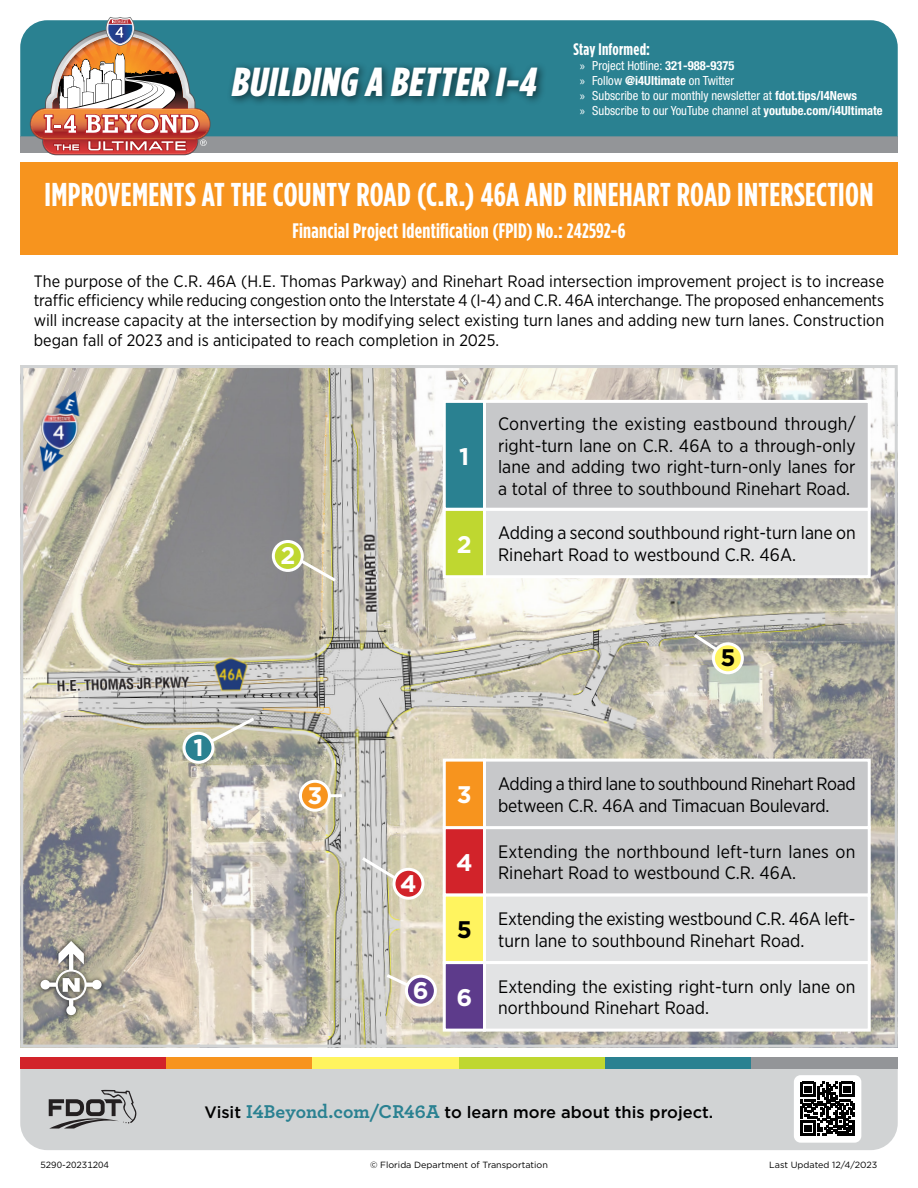
<style>
.page{position:relative;width:918px;height:1188px;background:#fff}
.page>*{position:absolute;margin:0;border:0;box-sizing:border-box;transform-origin:0 0}
.t1{font:italic 900 40.5px "Gotham Condensed";color:#fff}
.Alert_Header{font:700 33px "Gotham Condensed";letter-spacing:.01em;color:#fff}
.t2{font:700 24px "Gotham";color:#fff}
.t3{font:700 24px "Gotham";color:#000}
.Alert_Header-2{font:700 21px "Gotham Condensed";letter-spacing:.01em;color:#fff}
.List{font:18px/21.6px "Gotham Narrow";color:#000}
.List-2{font:18px/21.6px "Gotham Narrow";letter-spacing:-.02em;color:#000}
.t4{font:700 16.8px "Gotham Condensed";letter-spacing:.015em;color:#fff}
.Body{font:16.5px/19.8px "Gotham Narrow";color:#000;text-align:justify}
.t5{font:500 16.5px "Gotham";color:#000}
.t6{font:condensed 12.6px/15px "Helvetica Neue LT Std";color:#fff}
.t7{font:9px "Gotham";color:#000}
.s1{font-family:"Myriad Pro";font-stretch:normal}
.s2{font-weight:700}
.s3{font-family:"Archer";font-weight:700;font-size:19.5px;color:#2a8191}
</style>
<div class="page">
<div style="left:20px;top:136px;width:878px;height:17px;background:#939598"></div>
<div style="left:20px;top:20px;width:878px;height:116px;background:#2a8191"></div>
<svg style="left:30px;top:17px;width:181px;height:138px"></svg>
<div style="left:227px;top:61px;width:321px;height:45px;background:#000;opacity:.6"></div>
<div style="left:20px;top:1069px;width:878px;height:81px;background:#d1d3d4"></div>
<div style="left:20px;top:1057px;width:146px;height:12px;background:#d2232a"></div>
<div style="left:166px;top:1057px;width:147px;height:12px;background:#f7941e"></div>
<div style="left:313px;top:1057px;width:146px;height:12px;background:#fff45f"></div>
<div style="left:459px;top:1057px;width:146px;height:12px;background:#bfd730"></div>
<div style="left:605px;top:1057px;width:147px;height:12px;background:#2a8191"></div>
<div style="left:752px;top:1057px;width:146px;height:12px;background:#939598"></div>
<svg style="left:49px;top:1090px;width:87px;height:39px;background:#9c9c9d"></svg>
<div style="left:794px;top:1075px;width:67px;height:68px;background:#fff;border-radius:7px"></div>
<svg style="left:801px;top:1082px;width:54px;height:54px"></svg>
<div style="left:20px;top:162px;width:878px;height:93px;background:#f7941e"></div>
<img style="left:24px;top:369px;width:870px;height:675px">
<div style="left:20px;top:365px;width:878px;height:683px;border:3px solid #d1d3d4"></div>
<div style="left:484px;top:509px;width:385px;height:68px;background:#e2e3e4"></div>
<div style="left:483px;top:508px;width:388px;height:70px;border:3px solid #fff"></div>
<div style="left:444px;top:509px;width:40px;height:68px;background:#bfd730"></div>
<div style="left:443px;top:508px;width:43px;height:70px;border:3px solid #fff"></div>
<div style="left:484px;top:828px;width:385px;height:67px;background:#c7c8ca"></div>
<div style="left:483px;top:826px;width:388px;height:71px;border:3px solid #fff"></div>
<div style="left:484px;top:760px;width:385px;height:68px;background:#c7c8ca"></div>
<div style="left:483px;top:759px;width:388px;height:70px;border:3px solid #fff"></div>
<div style="left:444px;top:828px;width:40px;height:67px;background:#d2232a"></div>
<div style="left:443px;top:826px;width:43px;height:71px;border:3px solid #fff"></div>
<div style="left:444px;top:760px;width:40px;height:68px;background:#f7941e"></div>
<div style="left:443px;top:759px;width:43px;height:70px;border:3px solid #fff"></div>
<div style="left:484px;top:895px;width:385px;height:68px;background:#e2e3e4"></div>
<div style="left:483px;top:894px;width:388px;height:70px;border:3px solid #fff"></div>
<div style="left:484px;top:963px;width:385px;height:67px;background:#e2e3e4"></div>
<div style="left:483px;top:961px;width:388px;height:71px;border:3px solid #fff"></div>
<div style="left:444px;top:895px;width:40px;height:68px;background:#fff45f"></div>
<div style="left:443px;top:894px;width:43px;height:70px;border:3px solid #fff"></div>
<div style="left:444px;top:963px;width:40px;height:67px;background:#5d3b8b"></div>
<div style="left:443px;top:961px;width:43px;height:71px;border:3px solid #fff"></div>
<div style="left:484px;top:401px;width:385px;height:108px;background:#c7c8ca"></div>
<div style="left:483px;top:400px;width:388px;height:111px;border:3px solid #fff"></div>
<div style="left:444px;top:401px;width:40px;height:108px;background:#2a8191"></div>
<div style="left:443px;top:400px;width:43px;height:111px;border:3px solid #fff"></div>
<div style="left:184px;top:733px;width:29px;height:29px;background:#2a8191;border-radius:50%"></div>
<div style="left:183px;top:732px;width:31px;height:32px;border:3px solid #fff;border-radius:50%"></div>
<div style="left:394px;top:869px;width:29px;height:29px;background:#d2232a;border-radius:50%"></div>
<div style="left:392px;top:868px;width:32px;height:32px;border:3px solid #fff;border-radius:50%"></div>
<div style="left:406px;top:976px;width:29px;height:29px;background:#5d3b8b;border-radius:50%"></div>
<div style="left:405px;top:975px;width:32px;height:32px;border:3px solid #fff;border-radius:50%"></div>
<div style="left:300px;top:781px;width:29px;height:29px;background:#f7941e;border-radius:50%"></div>
<div style="left:299px;top:780px;width:32px;height:32px;border:3px solid #fff;border-radius:50%"></div>
<div style="left:713px;top:644px;width:29px;height:29px;background:#fff45f;border-radius:50%"></div>
<div style="left:712px;top:642px;width:32px;height:32px;border:3px solid #fff;border-radius:50%"></div>
<div style="left:273px;top:541px;width:29px;height:29px;background:#bfd730;border-radius:50%"></div>
<div style="left:272px;top:540px;width:32px;height:32px;border:3px solid #fff;border-radius:50%"></div>
<svg style="left:298px;top:557px;width:41px;height:27px"></svg>
<svg style="left:208px;top:715px;width:50px;height:30px"></svg>
<svg style="left:359px;top:854px;width:41px;height:28px"></svg>
<svg style="left:383px;top:971px;width:29px;height:18px"></svg>
<svg style="left:330px;top:794px;width:12px;height:3px"></svg>
<svg style="left:691px;top:631px;width:29px;height:22px"></svg>
<div style="left:35px;top:936px;width:72px;height:85px;background:#000;opacity:.75"></div>
<svg style="left:40px;top:941px;width:62px;height:74px"></svg>
<h1 class="t1" style="left:231px;top:58px;width:314px">BUILDING A BETTER I-4</h1>
<p class="t4" style="left:573px;top:39px;width:78px">Stay Informed:</p>
<p class="t6" style="left:580px;top:58px;width:305px"><span class="s1">»</span> Project Hotline: <span class="s2">321-988-9375<br></span><span class="s1">»</span> Follow <span class="s2">@i4Ultimate</span> on Twitter<br><span class="s1">»</span> Subscribe to our monthly newsletter at <span class="s2">fdot.tips/I4News<br></span><span class="s1">»</span> Subscribe to our YouTube channel at <span class="s2">youtube.com/i4Ultimate</span></p>
<p class="Alert_Header" style="left:45px;top:175px;width:830px">IMPROVEMENTS AT THE COUNTY ROAD (C.R.) 46A AND RINEHART ROAD INTERSECTION</p>
<p class="Alert_Header-2" style="left:293px;top:218px;width:334px">Financial Project Identification (FPID) No.: 242592-6</p>
<p class="Body" style="left:34px;top:271px;width:852px">The purpose of the C.R. 46A (H.E. Thomas Parkway) and Rinehart Road intersection improvement project is to increase traffic efficiency while reducing congestion onto the Interstate 4 (I-4) and C.R. 46A interchange. The proposed enhancements will increase capacity at the intersection by modifying select existing turn lanes and adding new turn lanes. Construction began fall of 2023 and is anticipated to reach completion in 2025.</p>
<p class="t2" style="left:193px;top:731px;width:12px">1</p>
<p class="t2" style="left:280px;top:540px;width:16px">2</p>
<p class="t2" style="left:307px;top:779px;width:16px">3</p>
<p class="t2" style="left:459px;top:441px;width:12px">1</p>
<p class="t2" style="left:457px;top:528px;width:16px">2</p>
<p class="List" style="left:498px;top:413px;width:359px;text-align:justify">Converting the existing eastbound through/ right-turn lane on C.R. 46A to a through-only lane and adding two right-turn-only lanes for a total of three to southbound Rinehart Road.</p>
<p class="List" style="left:498px;top:522px;width:359px">Adding a second southbound right-turn lane on<br>Rinehart Road to westbound C.R. 46A.</p>
<p class="t3" style="left:720px;top:642px;width:17px">5</p>
<p class="t2" style="left:400px;top:867px;width:18px">4</p>
<p class="t2" style="left:413px;top:974px;width:17px">6</p>
<p class="t2" style="left:457px;top:779px;width:16px">3</p>
<p class="t2" style="left:456px;top:847px;width:18px">4</p>
<p class="t3" style="left:457px;top:914px;width:17px">5</p>
<p class="t2" style="left:456px;top:982px;width:17px">6</p>
<p class="List-2" style="left:498px;top:773px;width:359px">Adding a third lane to southbound Rinehart Road between C.R. 46A and Timacuan Boulevard.</p>
<p class="List" style="left:498px;top:840px;width:359px">Extending the northbound left-turn lanes on<br>Rinehart Road to westbound C.R. 46A.</p>
<p class="List" style="left:498px;top:908px;width:359px">Extending the existing westbound C.R. 46A left&shy;turn lane to southbound Rinehart Road.</p>
<p class="List" style="left:498px;top:975px;width:359px">Extending the existing right-turn only lane on northbound Rinehart Road.</p>
<p class="t5" style="left:205px;top:1101px;width:510px">Visit <span class="s3">I4Beyond.com/CR46A</span> to learn more about this project.</p>
<p class="t7" style="left:40px;top:1159px;width:70px">5290-20231204</p>
<p class="t7" style="left:370px;top:1159px;width:179px">© Florida Department of Transportation</p>
<p class="t7" style="left:769px;top:1159px;width:110px">Last Updated 12/4/2023</p>
</div>
